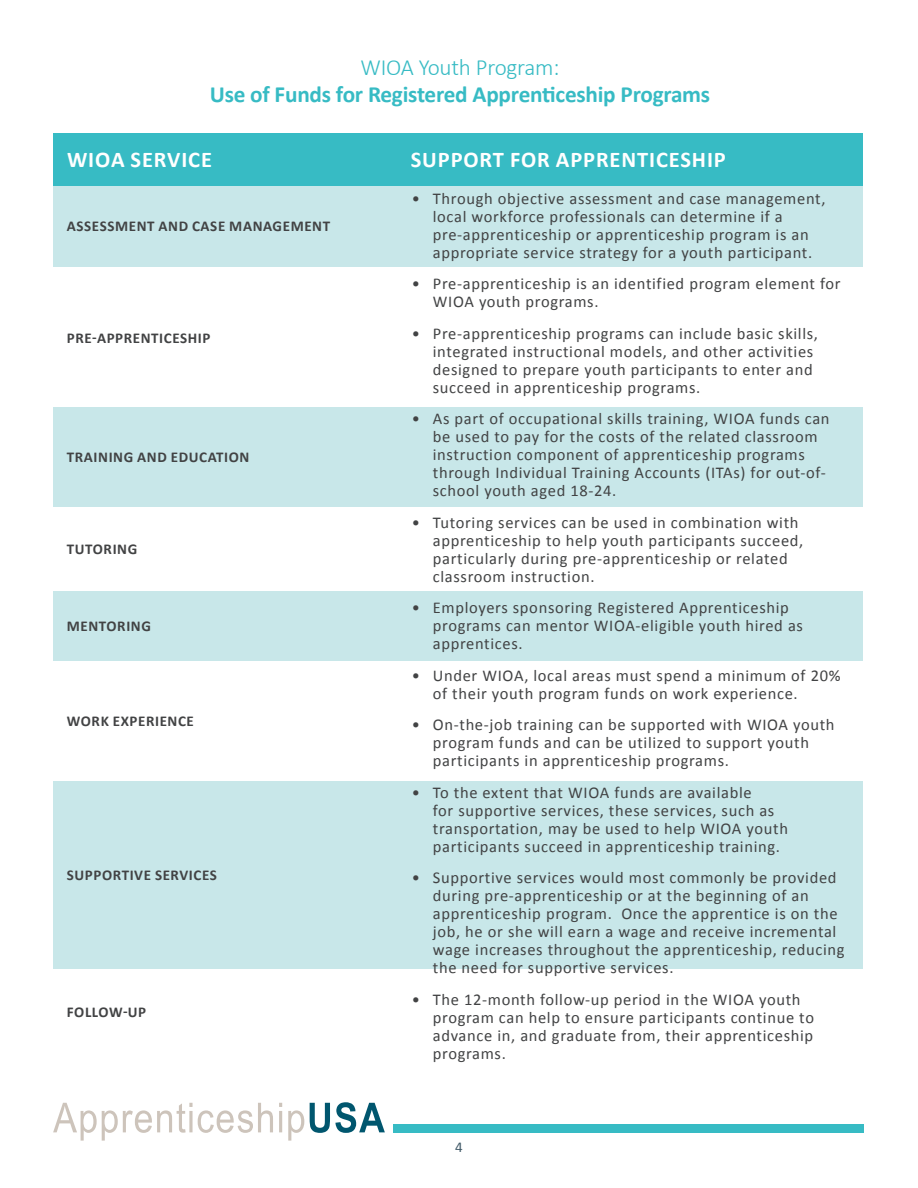
<style>
.page{position:relative;width:918px;height:1188px;background:#fff}
.page>*{position:absolute;margin:0;border:0;box-sizing:border-box;transform-origin:0 0}
.t1{font:700 23.25px "Calibri";letter-spacing:-.01em;color:#37bbc4}
.t2{font:300 23.25px "Calibri";letter-spacing:-.01em;color:#37bbc4}
.t3{font:700 22.5px "Calibri";letter-spacing:.04em;color:#fff}
.t4{font:16.5px/18px "Calibri";letter-spacing:.04em;color:#424344}
.t5{font:700 15px "Calibri";letter-spacing:.04em;color:#424344}
.t6{font:15px "Calibri";color:#405967}
</style>
<div class="page">
<div style="left:53px;top:186px;width:810px;height:81px;background:#c8e7e9"></div>
<div style="left:53px;top:407px;width:810px;height:100px;background:#c8e7e9"></div>
<div style="left:53px;top:591px;width:810px;height:70px;background:#c8e7e9"></div>
<div style="left:53px;top:781px;width:810px;height:188px;background:#c8e7e9"></div>
<div style="left:53px;top:134px;width:810px;height:52px;background:#37bbc4"></div>
<div style="left:393px;top:1125px;width:471px;height:8px;background:#37bbc4"></div>
<svg style="left:53px;top:1103px;width:220px;height:38px"></svg>
<svg style="left:279px;top:1103px;width:3px;height:4px"></svg>
<hr style="left:279px;top:1111px;width:3px;height:21px;background:#cdc4bb">
<svg style="left:288px;top:1110px;width:16px;height:31px"></svg>
<svg style="left:310px;top:1102px;width:75px;height:31px"></svg>
<h1 class="t2" style="left:360px;top:53px;width:201px">WIOA Youth Program:</h1>
<h1 class="t1" style="left:210px;top:79px;width:502px">Use of Funds for Registered Apprenticeship Programs</h1>
<h2 class="t3" style="left:67px;top:145px;width:147px">WIOA SERVICE</h2>
<h2 class="t3" style="left:411px;top:145px;width:317px">SUPPORT FOR APPRENTICESHIP</h2>
<p class="t5" style="left:67px;top:217px;width:265px">ASSESSMENT AND CASE MANAGEMENT</p>
<p class="t5" style="left:67px;top:328px;width:145px">PRE-APPRENTICESHIP</p>
<p class="t5" style="left:67px;top:448px;width:184px">TRAINING AND EDUCATION</p>
<p class="t5" style="left:67px;top:540px;width:72px">TUTORING</p>
<p class="t5" style="left:67px;top:617px;width:86px">MENTORING</p>
<p class="t5" style="left:67px;top:711px;width:128px">WORK EXPERIENCE</p>
<p class="t5" style="left:67px;top:866px;width:151px">SUPPORTIVE SERVICES</p>
<p class="t5" style="left:67px;top:1002px;width:81px">FOLLOW-UP</p>
<p class="t4" style="left:433px;top:189px;width:394px;text-indent:-21px">• Through objective assessment and case management, local workforce professionals can determine if a pre-apprenticeship or apprenticeship program is an appropriate service strategy for a youth participant.</p>
<p class="t4" style="left:433px;top:275px;width:409px;text-indent:-21px">• Pre-apprenticeship is an identified program element for<br>WIOA youth programs.</p>
<p class="t4" style="left:433px;top:324px;width:387px;text-indent:-21px">• Pre-apprenticeship programs can include basic skills, integrated instructional models, and other activities designed to prepare youth participants to enter and succeed in apprenticeship programs.</p>
<p class="t4" style="left:433px;top:410px;width:398px;text-indent:-21px">• As part of occupational skills training, WIOA funds can be used to pay for the costs of the related classroom instruction component of apprenticeship programs through Individual Training Accounts (ITAs) for out-of&shy;school youth aged 18-24.</p>
<p class="t4" style="left:433px;top:513px;width:372px;text-indent:-21px">• Tutoring services can be used in combination with apprenticeship to help youth participants succeed, particularly during pre-apprenticeship or related classroom instruction.</p>
<p class="t4" style="left:433px;top:599px;width:372px;text-indent:-21px">• Employers sponsoring Registered Apprenticeship programs can mentor WIOA-eligible youth hired as apprentices.</p>
<p class="t4" style="left:433px;top:666px;width:409px;text-indent:-21px">• Under WIOA, local areas must spend a minimum of 20% of their youth program funds on work experience.</p>
<p class="t4" style="left:433px;top:716px;width:403px;text-indent:-21px">• On-the-job training can be supported with WIOA youth program funds and can be utilized to support youth participants in apprenticeship programs.</p>
<p class="t4" style="left:433px;top:783px;width:357px;text-indent:-21px">• To the extent that WIOA funds are available<br>for supportive services, these services, such as transportation, may be used to help WIOA youth participants succeed in apprenticeship training.</p>
<p class="t4" style="left:433px;top:869px;width:413px;text-indent:-21px">• Supportive services would most commonly be provided during pre-apprenticeship or at the beginning of an apprenticeship program. Once the apprentice is on the job, he or she will earn a wage and receive incremental wage increases throughout the apprenticeship, reducing the need for supportive services.</p>
<p class="t4" style="left:433px;top:990px;width:383px;text-indent:-21px">• The 12-month follow-up period in the WIOA youth program can help to ensure participants continue to advance in, and graduate from, their apprenticeship programs.</p>
<p class="t6" style="left:455px;top:1137px;width:9px">4</p>
</div>
